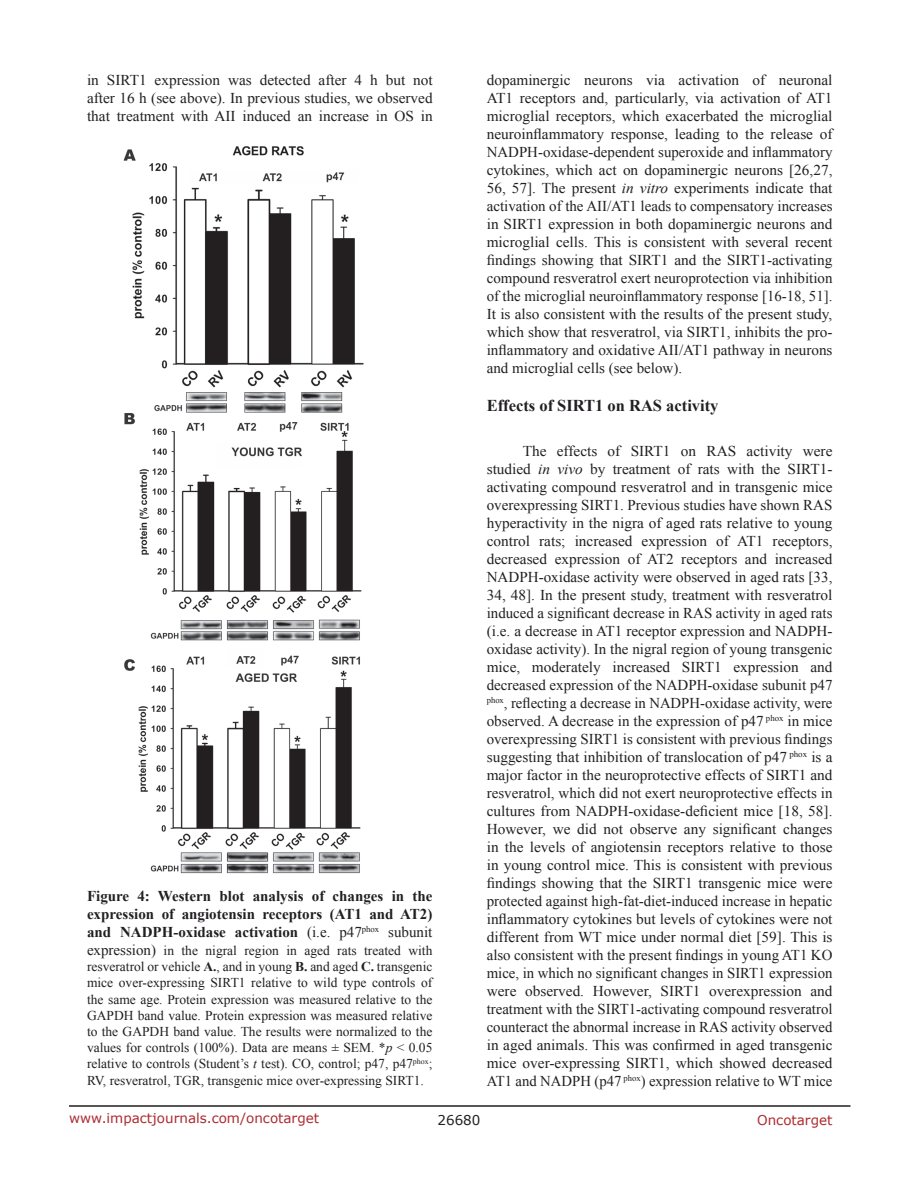
<style>
.page{position:relative;width:918px;height:1188px;background:#fff}
.page>*{position:absolute;margin:0;border:0;box-sizing:border-box;transform-origin:0 0}
.SubHeading{font:700 16.5px "Times New Roman";color:#221f22}
.BodyText{font:15px/18px "Times New Roman";color:#221f22;text-align:justify}
.FigureText{font:700 15px/18px "Times New Roman";color:#221f22;text-align:justify}
.FigureText-2{font:13.5px/16.2px "Times New Roman";color:#221f22;text-align:justify}
.t1{font:13.5px "Verdana";color:#ac2b31}
.t2{font:13.5px "Verdana";color:#221f22}
.s1{font-style:italic}
.s2{font-weight:400}
.s3{font-size:15px}
.s4{font-weight:700}
</style>
<div class="page">
<hr style="left:69px;top:1105px;width:781px;height:2px;background:#231f20">
<img style="left:123px;top:146px;width:241px;height:728px">
<p class="BodyText" style="left:87px;top:71px;width:347px">in SIRT1 expression was detected after 4 h but not after 16 h (see above). In previous studies, we observed that treatment with AII induced an increase in OS in</p>
<p class="BodyText" style="left:487px;top:71px;width:347px">dopaminergic neurons via activation of neuronal AT1 receptors and, particularly, via activation of AT1 microglial receptors, which exacerbated the microglial neuroinflammatory response, leading to the release of NADPH-oxidase-dependent superoxide and inflammatory cytokines, which act on dopaminergic neurons [26,27, 56, 57]. The present <span class="s1">in vitro</span> experiments indicate that activation of the AII/AT1 leads to compensatory increases in SIRT1 expression in both dopaminergic neurons and microglial cells. This is consistent with several recent findings showing that SIRT1 and the SIRT1-activating compound resveratrol exert neuroprotection via inhibition of the microglial neuroinflammatory response [16-18, 51].<br>It is also consistent with the results of the present study, which show that resveratrol, via SIRT1, inhibits the pro&shy;inflammatory and oxidative AII/AT1 pathway in neurons and microglial cells (see below).</p>
<p class="SubHeading" style="left:487px;top:394px;width:233px">Effects of SIRT1 on RAS activity</p>
<p class="BodyText" style="left:487px;top:442px;width:347px;text-indent:36px">The effects of SIRT1 on RAS activity were studied <span class="s1">in vivo</span> by treatment of rats with the SIRT1- activating compound resveratrol and in transgenic mice overexpressing SIRT1. Previous studies have shown RAS hyperactivity in the nigra of aged rats relative to young control rats; increased expression of AT1 receptors, decreased expression of AT2 receptors and increased NADPH-oxidase activity were observed in aged rats [33, 34, 48]. In the present study, treatment with resveratrol induced a significant decrease in RAS activity in aged rats (i.e. a decrease in AT1 receptor expression and NADPH&shy;oxidase activity). In the nigral region of young transgenic mice, moderately increased SIRT1 expression and decreased expression of the NADPH-oxidase subunit p47 <sup>phox</sup>, reflecting a decrease in NADPH-oxidase activity, were observed. A decrease in the expression of p47 <sup>phox</sup> in mice overexpressing SIRT1 is consistent with previous findings suggesting that inhibition of translocation of p47 <sup>phox</sup> is a major factor in the neuroprotective effects of SIRT1 and resveratrol, which did not exert neuroprotective effects in cultures from NADPH-oxidase-deficient mice [18, 58].<br>However, we did not observe any significant changes in the levels of angiotensin receptors relative to those in young control mice. This is consistent with previous findings showing that the SIRT1 transgenic mice were protected against high-fat-diet-induced increase in hepatic inflammatory cytokines but levels of cytokines were not different from WT mice under normal diet [59]. This is also consistent with the present findings in young AT1 KO mice, in which no significant changes in SIRT1 expression were observed. However, SIRT1 overexpression and treatment with the SIRT1-activating compound resveratrol counteract the abnormal increase in RAS activity observed in aged animals. This was confirmed in aged transgenic mice over-expressing SIRT1, which showed decreased AT1 and NADPH (p47 <sup>phox</sup>) expression relative to WT mice</p>
<p class="FigureText" style="left:87px;top:887px;width:347px">Figure 4: Western blot analysis of changes in the expression of angiotensin receptors (AT1 and AT2) and NADPH-oxidase activation <span class="s2">(i.e. p47</span><sup>phox</sup> <span class="s2">subunit</span></p>
<p class="FigureText-2" style="left:87px;top:942px;width:347px"><span class="s3">expression)</span> in the nigral region in aged rats treated with resveratrol or vehicle <span class="s4">A.</span>, and in young <span class="s4">B.</span> and aged <span class="s4">C.</span> transgenic mice over-expressing SIRT1 relative to wild type controls of the same age. Protein expression was measured relative to the GAPDH band value. Protein expression was measured relative to the GAPDH band value. The results were normalized to the values for controls (100%). Data are means ± SEM. *<span class="s1">p</span> &lt; 0.05 relative to controls (Student’s <span class="s1">t</span> test). CO, control; p47, p47<sup>phox</sup>; RV, resveratrol, TGR, transgenic mice over-expressing SIRT1.</p>
<p class="t1" style="left:69px;top:1109px;width:252px">www.impactjournals.com/oncotarget</p>
<p class="t2" style="left:438px;top:1111px;width:44px">26680</p>
<p class="t1" style="left:757px;top:1111px;width:77px">Oncotarget</p>
</div>
